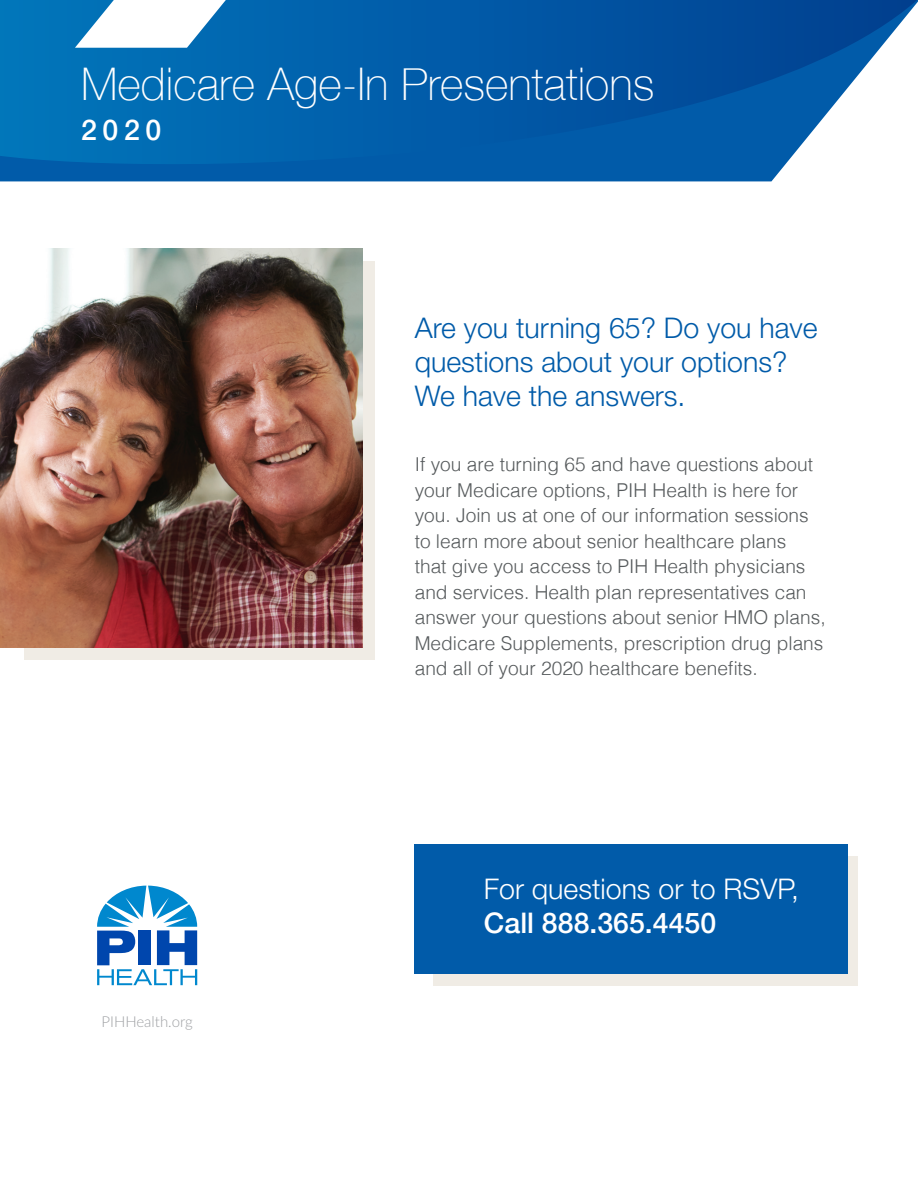
<style>
.page{position:relative;width:918px;height:1188px;background:#fff}
.page>*{position:absolute;margin:0;border:0;box-sizing:border-box;transform-origin:0 0}
.t1{font:100 45px "Helvetica Neue LT";color:#fff}
.t2{font:300 28.5px/34.2px "Helvetica Neue LT Std";color:#015ba9}
.t3{font:300 28.5px "Helvetica Neue LT Std";color:#fff}
.t4{font:500 28.5px "Helvetica Neue LT Std";color:#fff}
.t5{font:500 28.5px "Helvetica Neue LT";color:#fff}
.t6{font:300 19.05px/25.5px "Helvetica";color:#565a5c}
.t7{font:300 15px "Lato";color:#9fa1a4}
</style>
<div class="page">
<div style="left:0;top:166px;width:784px;height:15px;background:#015ba9"></div>
<svg style="left:0;top:0;width:918px;height:166px;background:#156aaf"></svg>
<svg style="left:75px;top:0;width:172px;height:48px"></svg>
<svg style="left:97px;top:886px;width:100px;height:99px"></svg>
<div style="left:24px;top:261px;width:351px;height:399px;background:#f0ece5"></div>
<img style="left:0;top:248px;width:363px;height:399px">
<div style="left:434px;top:856px;width:424px;height:129px;background:#f0ece5"></div>
<div style="left:415px;top:844px;width:433px;height:129px;background:#015ba9"></div>
<p class="t1" style="left:81px;top:58px;width:575px">Medicare Age-In Presentations</p>
<p class="t5" style="left:81px;top:113px;width:82px">2020</p>
<p class="t2" style="left:415px;top:310px;width:404px">Are you turning 65? Do you have questions about your options?<br>We have the answers.</p>
<p class="t6" style="left:415px;top:450px;width:412px">If you are turning 65 and have questions about your Medicare options, PIH Health is here for you. Join us at one of our information sessions to learn more about senior healthcare plans<br>that give you access to PIH Health physicians and services. Health plan representatives can answer your questions about senior HMO plans, Medicare Supplements, prescription drug plans and all of your 2020 healthcare benefits.</p>
<p class="t7" style="left:102px;top:1011px;width:93px">PIHHealth.org</p>
<p class="t3" style="left:484px;top:872px;width:317px">For questions or to RSVP,</p>
<p class="t4" style="left:484px;top:906px;width:234px">Call 888.365.4450</p>
</div>
